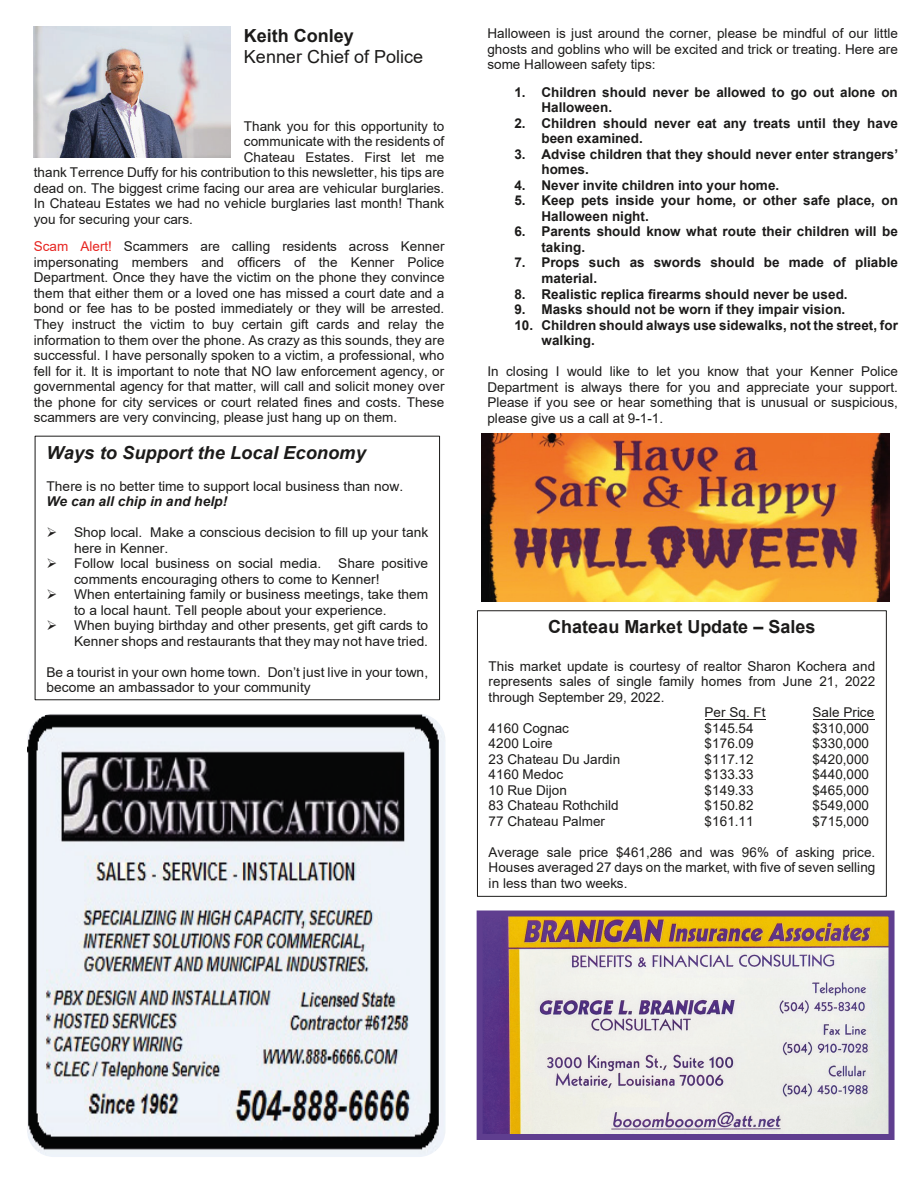
<style>
.page{position:relative;width:918px;height:1188px;background:#fff}
.page>*{position:absolute;margin:0;border:0;box-sizing:border-box;transform-origin:0 0}
.t1{font:700 18px "Arial";color:#1c1b1a}
.t2{font:italic 700 18px "Arial";color:#1c1b1a}
.t3{font:18px "Arial";letter-spacing:.005em;color:#1c1b1a}
.t4{font:13.5px/15.5px "Arial";letter-spacing:.005em;color:#1c1b1a}
.t5{font:700 13.5px/15.5px "Arial";color:#1c1b1a}
.t6{font:italic 700 13.5px "Arial";letter-spacing:.005em;color:#1c1b1a}
.s1{color:#e72521}
</style>
<div class="page">
<img style="left:27px;top:714px;width:418px;height:443px">
<img style="left:34px;top:26px;width:196px;height:131px">
<div style="left:477px;top:610px;width:410px;height:287px;border:1px solid #1c1b1a"></div>
<hr style="left:705px;top:719px;width:60px;height:1px;background:#1c1b1a">
<hr style="left:813px;top:719px;width:61px;height:1px;background:#1c1b1a">
<img style="left:484px;top:917px;width:404px;height:216px">
<div style="left:477px;top:910px;width:418px;height:230px;border:6px solid #5f3e8f"></div>
<img style="left:482px;top:433px;width:407px;height:168px">
<h1 class="t1" style="left:244px;top:23px;width:112px">Keith Conley</h1>
<h1 class="t3" style="left:244px;top:44px;width:181px">Kenner Chief of Police</h1>
<p class="t4" style="left:244px;top:118px;width:202px">Thank you for this opportunity to</p>
<p class="t4" style="left:244px;top:134px;width:202px">communicate with the residents of</p>
<p class="t4" style="left:244px;top:149px;width:202px">Chateau Estates. First let me</p>
<p class="t4" style="left:34px;top:165px;width:412px">thank Terrence Duffy for his contribution to this newsletter, his tips are</p>
<p class="t4" style="left:34px;top:180px;width:412px">dead on. The biggest crime facing our area are vehicular burglaries.</p>
<p class="t4" style="left:34px;top:196px;width:412px">In Chateau Estates we had no vehicle burglaries last month! Thank</p>
<p class="t4" style="left:34px;top:211px;width:161px">you for securing your cars.</p>
<p class="t4" style="left:34px;top:239px;width:412px;text-align:justify"><span class="s1">Scam Alert!</span> Scammers are calling residents across Kenner impersonating members and officers of the Kenner Police Department. Once they have the victim on the phone they convince them that either them or a loved one has missed a court date and a bond or fee has to be posted immediately or they will be arrested.<br>They instruct the victim to buy certain gift cards and relay the information to them over the phone. As crazy as this sounds, they are successful. I have personally spoken to a victim, a professional, who fell for it. It is important to note that NO law enforcement agency, or governmental agency for that matter, will call and solicit money over the phone for city services or court related fines and costs. These scammers are very convincing, please just hang up on them.</p>
<h1 class="t2" style="left:46px;top:441px;width:321px">Ways to Support the Local Economy</h1>
<p class="t4" style="left:46px;top:478px;width:358px">There is no better time to support local business than now.</p>
<p class="t6" style="left:46px;top:492px;width:182px">We can all chip in and help!</p>
<p class="t4" style="left:74px;top:525px;width:356px;text-indent:-28px">➢ Shop local. Make a conscious decision to fill up your tank here in Kenner.</p>
<p class="t4" style="left:46px;top:556px;width:276px">➢ Follow local business on social media.</p>
<p class="t4" style="left:74px;top:556px;width:356px;text-indent:264px">Share positive comments encouraging others to come to Kenner!</p>
<p class="t4" style="left:74px;top:587px;width:356px;text-indent:-28px">➢ When entertaining family or business meetings, take them to a local haunt. Tell people about your experience.</p>
<p class="t4" style="left:46px;top:618px;width:383px;text-align:right">➢ When buying birthday and other presents, get gift cards to<br>Kenner shops and restaurants that they may not have tried.</p>
<p class="t4" style="left:46px;top:664px;width:383px">Be a tourist in your own home town. Don’t just live in your town, become an ambassador to your community</p>
<p class="t4" style="left:487px;top:26px;width:412px;text-align:justify">Halloween is just around the corner, please be mindful of our little ghosts and goblins who will be excited and trick or treating. Here are some Halloween safety tips:</p>
<p class="t5" style="left:541px;top:84px;width:358px;text-indent:-27px">1. Children should never be allowed to go out alone on<br>Halloween.</p>
<p class="t5" style="left:541px;top:115px;width:358px;text-indent:-27px">2. Children should never eat any treats until they have been examined.</p>
<p class="t5" style="left:541px;top:146px;width:358px;text-indent:-27px">3. Advise children that they should never enter strangers’ homes.</p>
<p class="t5" style="left:514px;top:178px;width:266px">4. Never invite children into your home.</p>
<p class="t5" style="left:541px;top:193px;width:358px;text-indent:-27px">5. Keep pets inside your home, or other safe place, on<br>Halloween night.</p>
<p class="t5" style="left:541px;top:224px;width:358px;text-indent:-27px">6. Parents should know what route their children will be taking.</p>
<p class="t5" style="left:541px;top:255px;width:358px;text-indent:-27px">7. Props such as swords should be made of pliable material.</p>
<p class="t5" style="left:514px;top:286px;width:335px">8. Realistic replica firearms should never be used.</p>
<p class="t5" style="left:514px;top:302px;width:332px">9. Masks should not be worn if they impair vision.</p>
<p class="t5" style="left:541px;top:317px;width:358px;text-indent:-27px">10. Children should always use sidewalks, not the street, for walking.</p>
<p class="t4" style="left:487px;top:364px;width:412px;text-align:justify">In closing I would like to let you know that your Kenner Police Department is always there for you and appreciate your support.<br>Please if you see or hear something that is unusual or suspicious, please give us a call at 9-1-1.</p>
<h1 class="t1" style="left:548px;top:614px;width:269px">Chateau Market Update – Sales</h1>
<p class="t4" style="left:489px;top:658px;width:388px">This market update is courtesy of realtor Sharon Kochera and</p>
<p class="t4" style="left:489px;top:673px;width:388px">represents sales of single family homes from June 21, 2022</p>
<p class="t4" style="left:489px;top:689px;width:177px">through September 29, 2022.</p>
<p class="t4" style="left:705px;top:705px;width:62px">Per Sq. Ft</p>
<p class="t4" style="left:813px;top:705px;width:63px">Sale Price</p>
<p class="t4" style="left:489px;top:720px;width:82px">4160 Cognac</p>
<p class="t4" style="left:705px;top:720px;width:50px">$145.54</p>
<p class="t4" style="left:813px;top:720px;width:58px">$310,000</p>
<p class="t4" style="left:489px;top:736px;width:65px">4200 Loire</p>
<p class="t4" style="left:705px;top:736px;width:50px">$176.09</p>
<p class="t4" style="left:813px;top:736px;width:58px">$330,000</p>
<p class="t4" style="left:489px;top:751px;width:133px">23 Chateau Du Jardin</p>
<p class="t4" style="left:705px;top:751px;width:50px">$117.12</p>
<p class="t4" style="left:813px;top:751px;width:58px">$420,000</p>
<p class="t4" style="left:489px;top:767px;width:76px">4160 Medoc</p>
<p class="t4" style="left:705px;top:767px;width:50px">$133.33</p>
<p class="t4" style="left:813px;top:767px;width:58px">$440,000</p>
<p class="t4" style="left:489px;top:782px;width:80px">10 Rue Dijon</p>
<p class="t4" style="left:705px;top:782px;width:50px">$149.33</p>
<p class="t4" style="left:813px;top:782px;width:58px">$465,000</p>
<p class="t4" style="left:489px;top:798px;width:131px">83 Chateau Rothchild</p>
<p class="t4" style="left:705px;top:798px;width:50px">$150.82</p>
<p class="t4" style="left:813px;top:798px;width:58px">$549,000</p>
<p class="t4" style="left:489px;top:813px;width:118px">77 Chateau Palmer</p>
<p class="t4" style="left:705px;top:813px;width:50px">$161.11</p>
<p class="t4" style="left:813px;top:813px;width:58px">$715,000</p>
<p class="t4" style="left:489px;top:844px;width:388px;text-align:justify">Average sale price $461,286 and was 96% of asking price.<br>Houses averaged 27 days on the market, with five of seven selling in less than two weeks.</p>
</div>
